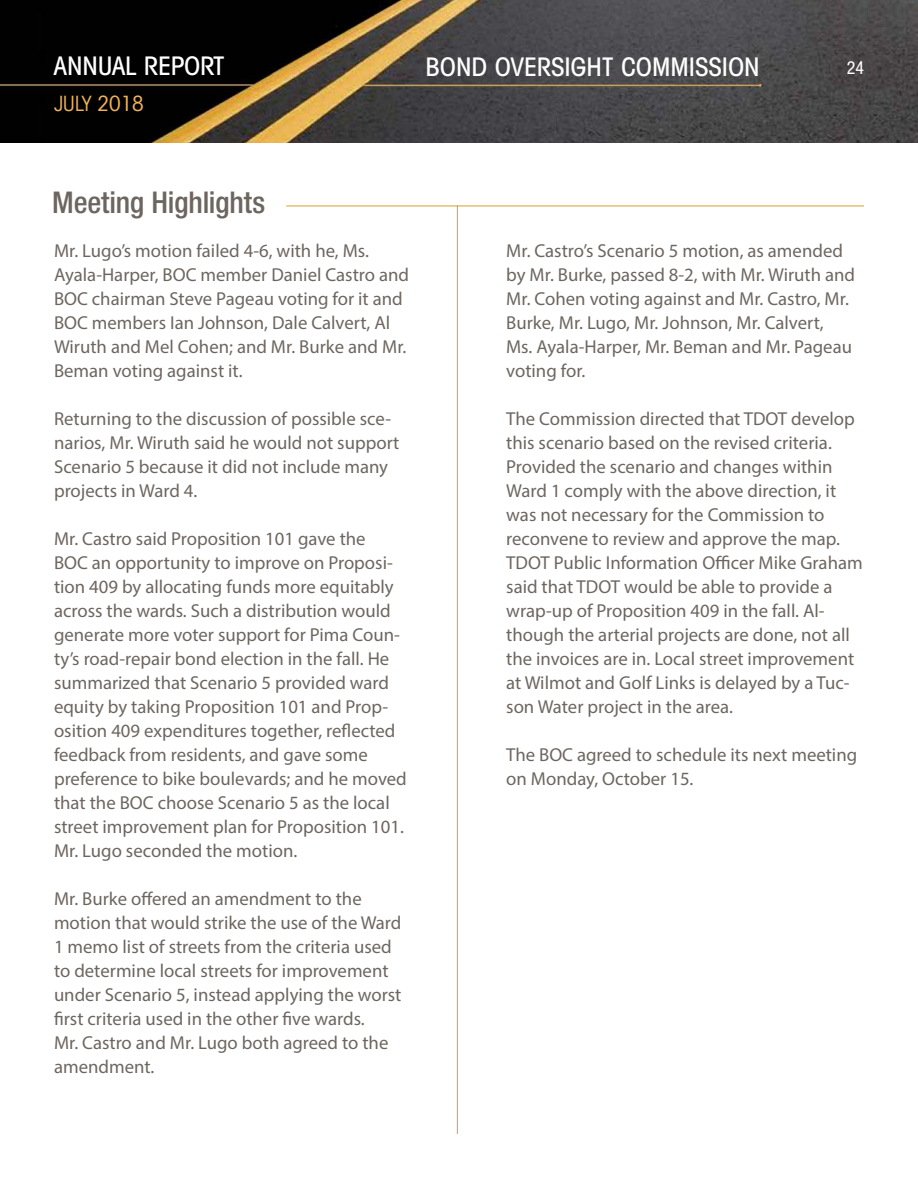
<style>
.page{position:relative;width:918px;height:1188px;background:#fff}
.page>*{position:absolute;margin:0;border:0;box-sizing:border-box;transform-origin:0 0}
.t1{font:500 condensed 30px "Helvetica Neue";letter-spacing:-.005em;color:#6d6660}
.t2{font:500 condensed 25.5px "Avant Garde IT Cby BT";color:#fff}
.t3{font:condensed 21px "Avant Garde IT Cby BT";color:#f0b35b}
.t4{font:18.75px/24px "Myriad Pro";color:#6d6660}
.t5{font:condensed 18px "Helvetica Neue";color:#fff}
</style>
<div class="page">
<img style="left:0;top:0;width:918px;height:143px">
<hr style="left:457px;top:205px;width:1px;height:929px;background:#d7a02c">
<hr style="left:286px;top:206px;width:578px;height:1px;background:#d7a02c">
<p class="t2" style="left:54px;top:51px;width:172px">ANNUAL REPORT</p>
<p class="t2" style="left:426px;top:51px;width:336px">BOND OVERSIGHT COMMISSION</p>
<p class="t3" style="left:54px;top:91px;width:91px">JULY 2018</p>
<p class="t5" style="left:847px;top:58px;width:19px">24</p>
<p class="t1" style="left:52px;top:184px;width:215px">Meeting Highlights</p>
<p class="t4" style="left:54px;top:238px;width:357px">Mr. Lugo’s motion failed 4-6, with he, Ms.<br>Ayala-Harper, BOC member Daniel Castro and BOC chairman Steve Pageau voting for it and BOC members Ian Johnson, Dale Calvert, Al Wiruth and Mel Cohen; and Mr. Burke and Mr.<br>Beman voting against it.</p>
<p class="t4" style="left:54px;top:406px;width:347px">Returning to the discussion of possible sce&shy;narios, Mr. Wiruth said he would not support Scenario 5 because it did not include many projects in Ward 4.</p>
<p class="t4" style="left:54px;top:526px;width:354px">Mr. Castro said Proposition 101 gave the<br>BOC an opportunity to improve on Proposi&shy;tion 409 by allocating funds more equitably across the wards. Such a distribution would generate more voter support for Pima Coun&shy;ty’s road-repair bond election in the fall. He summarized that Scenario 5 provided ward equity by taking Proposition 101 and Prop&shy;osition 409 expenditures together, reflected feedback from residents, and gave some preference to bike boulevards; and he moved that the BOC choose Scenario 5 as the local street improvement plan for Proposition 101.<br>Mr. Lugo seconded the motion.</p>
<p class="t4" style="left:54px;top:886px;width:349px">Mr. Burke offered an amendment to the motion that would strike the use of the Ward 1 memo list of streets from the criteria used to determine local streets for improvement under Scenario 5, instead applying the worst first criteria used in the other five wards.<br>Mr. Castro and Mr. Lugo both agreed to the amendment.</p>
<p class="t4" style="left:506px;top:238px;width:350px">Mr. Castro’s Scenario 5 motion, as amended by Mr. Burke, passed 8-2, with Mr. Wiruth and Mr. Cohen voting against and Mr. Castro, Mr.<br>Burke, Mr. Lugo, Mr. Johnson, Mr. Calvert,<br>Ms. Ayala-Harper, Mr. Beman and Mr. Pageau voting for.</p>
<p class="t4" style="left:506px;top:406px;width:350px">The Commission directed that TDOT develop this scenario based on the revised criteria.<br>Provided the scenario and changes within Ward 1 comply with the above direction, it was not necessary for the Commission to reconvene to review and approve the map.</p>
<p class="t4" style="left:506px;top:550px;width:358px">TDOT Public Information Officer Mike Graham said that TDOT would be able to provide a wrap-up of Proposition 409 in the fall. Al&shy;though the arterial projects are done, not all the invoices are in. Local street improvement at Wilmot and Golf Links is delayed by a Tuc&shy;son Water project in the area.</p>
<p class="t4" style="left:506px;top:742px;width:353px">The BOC agreed to schedule its next meeting on Monday, October 15.</p>
</div>
